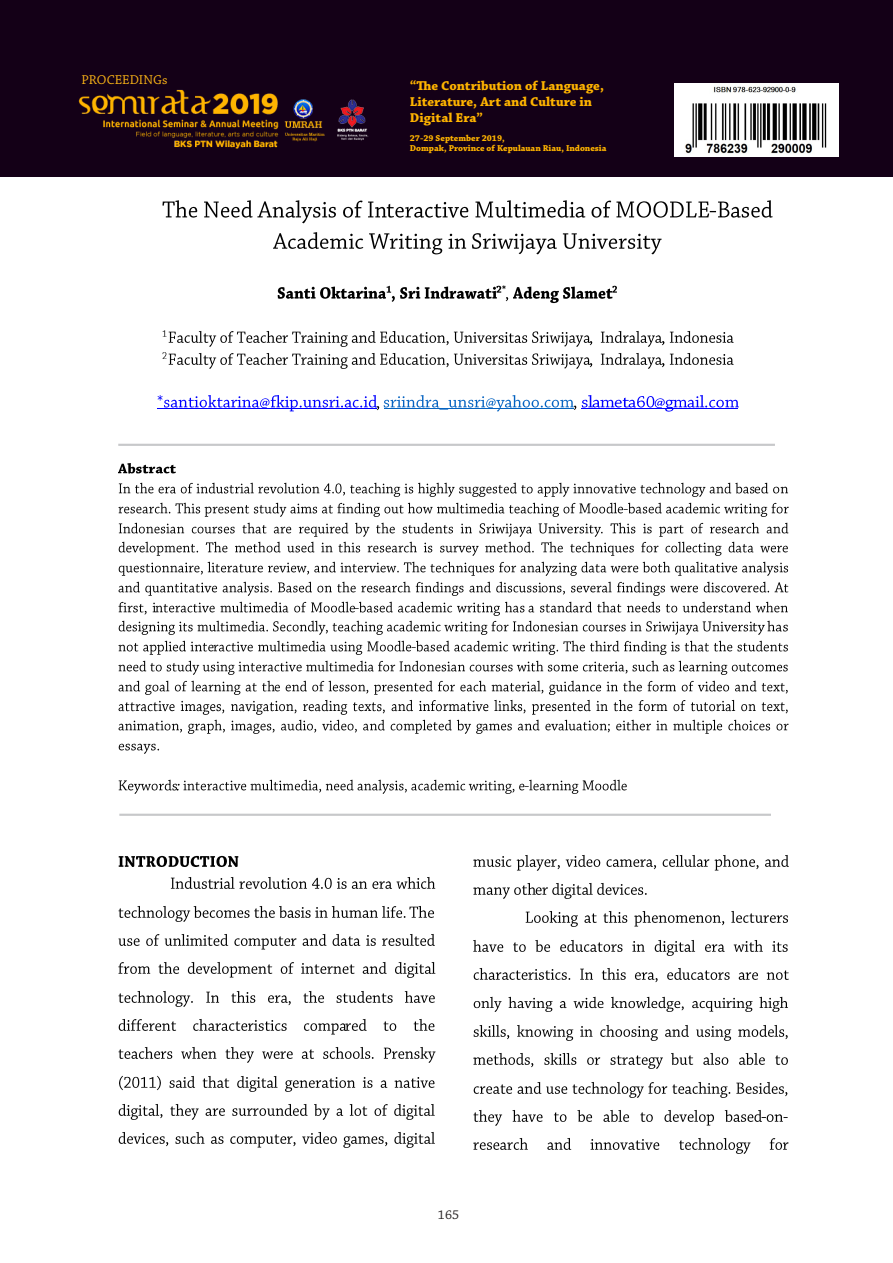
<style>
.page{position:relative;width:893px;height:1263px;background:#fff}
.page>*{position:absolute;margin:0;border:0;box-sizing:border-box;transform-origin:0 0}
.t1{font:700 13.5px/16.2px "Chaparral Pro";color:#ffb400}
.t2{font:13.5px "Chaparral Pro";color:#fbb416}
.t3{font:13.5px "Chaparral Pro";color:#231f20}
.t4{font:700 9px/10.8px "Chaparral Pro";color:#ffb400}
</style>
<div class="page">
<div style="left:0;top:0;width:893px;height:176px;background:#140017"></div>
<img style="left:78px;top:89px;width:291px;height:60px">
<img style="left:674px;top:84px;width:165px;height:73px">
<img style="left:163px;top:200px;width:224px;height:24px">
<img style="left:387px;top:200px;width:323px;height:18px">
<img style="left:710px;top:211px;width:7px;height:2px">
<img style="left:718px;top:200px;width:55px;height:18px">
<img style="left:273px;top:232px;width:194px;height:23px">
<img style="left:472px;top:233px;width:190px;height:22px">
<img style="left:278px;top:286px;width:108px;height:13px">
<svg style="left:386px;top:285px;width:5px;height:8px"></svg>
<img style="left:391px;top:286px;width:106px;height:16px">
<img style="left:496px;top:285px;width:10px;height:10px">
<img style="left:513px;top:286px;width:100px;height:17px">
<svg style="left:612px;top:285px;width:5px;height:10px"></svg>
<svg style="left:162px;top:330px;width:7px;height:7px"></svg>
<img style="left:169px;top:331px;width:420px;height:16px">
<img style="left:589px;top:337px;width:4px;height:9px">
<img style="left:600px;top:331px;width:134px;height:16px">
<img style="left:662px;top:331px;width:11px;height:16px">
<svg style="left:162px;top:352px;width:7px;height:7px"></svg>
<img style="left:169px;top:353px;width:420px;height:16px">
<img style="left:589px;top:359px;width:4px;height:9px">
<img style="left:600px;top:353px;width:134px;height:16px">
<img style="left:662px;top:353px;width:11px;height:16px">
<img style="left:157px;top:395px;width:431px;height:17px">
<img style="left:376px;top:395px;width:11px;height:17px">
<img style="left:573px;top:395px;width:13px;height:17px">
<img style="left:588px;top:395px;width:5px;height:13px">
<img style="left:593px;top:399px;width:8px;height:9px">
<img style="left:601px;top:399px;width:14px;height:9px">
<img style="left:615px;top:396px;width:40px;height:12px">
<img style="left:622px;top:396px;width:13px;height:12px">
<img style="left:655px;top:398px;width:10px;height:10px">
<img style="left:665px;top:399px;width:8px;height:13px">
<img style="left:673px;top:399px;width:14px;height:11px">
<img style="left:687px;top:399px;width:52px;height:9px">
<img style="left:695px;top:395px;width:14px;height:13px">
<hr style="left:157px;top:408px;width:219px;height:1px;background:#00f">
<hr style="left:384px;top:408px;width:189px;height:1px;background:#0563c1">
<hr style="left:581px;top:408px;width:157px;height:1px;background:#00f">
<img style="left:119px;top:463px;width:57px;height:11px">
<img style="left:119px;top:482px;width:636px;height:15px">
<img style="left:755px;top:482px;width:33px;height:12px">
<img style="left:119px;top:502px;width:505px;height:15px">
<img style="left:628px;top:502px;width:161px;height:15px">
<img style="left:119px;top:522px;width:482px;height:15px">
<img style="left:601px;top:522px;width:188px;height:15px">
<img style="left:119px;top:541px;width:220px;height:15px">
<img style="left:339px;top:541px;width:449px;height:15px">
<img style="left:119px;top:561px;width:670px;height:15px">
<img style="left:119px;top:581px;width:423px;height:15px">
<img style="left:542px;top:581px;width:247px;height:15px">
<img style="left:119px;top:601px;width:37px;height:14px">
<img style="left:156px;top:601px;width:199px;height:12px">
<img style="left:359px;top:601px;width:170px;height:15px">
<img style="left:529px;top:601px;width:259px;height:12px">
<img style="left:119px;top:620px;width:580px;height:15px">
<img style="left:702px;top:621px;width:50px;height:11px">
<img style="left:752px;top:621px;width:16px;height:14px">
<img style="left:768px;top:620px;width:20px;height:12px">
<img style="left:119px;top:640px;width:95px;height:15px">
<img style="left:214px;top:640px;width:198px;height:15px">
<img style="left:416px;top:640px;width:372px;height:15px">
<img style="left:119px;top:660px;width:669px;height:15px">
<img style="left:119px;top:680px;width:155px;height:15px">
<img style="left:274px;top:680px;width:514px;height:15px">
<img style="left:119px;top:699px;width:669px;height:16px">
<img style="left:119px;top:719px;width:363px;height:15px">
<img style="left:482px;top:719px;width:307px;height:15px">
<img style="left:119px;top:743px;width:41px;height:11px">
<img style="left:119px;top:779px;width:58px;height:15px">
<img style="left:177px;top:779px;width:348px;height:15px">
<img style="left:529px;top:779px;width:98px;height:15px">
<img style="left:119px;top:855px;width:120px;height:12px">
<img style="left:171px;top:877px;width:265px;height:12px">
<img style="left:119px;top:906px;width:291px;height:16px">
<img style="left:410px;top:906px;width:25px;height:12px">
<img style="left:119px;top:934px;width:316px;height:16px">
<img style="left:119px;top:962px;width:317px;height:16px">
<img style="left:119px;top:991px;width:316px;height:16px">
<img style="left:119px;top:1019px;width:227px;height:16px">
<img style="left:346px;top:1019px;width:89px;height:12px">
<img style="left:119px;top:1047px;width:317px;height:16px">
<img style="left:119px;top:1075px;width:316px;height:17px">
<img style="left:119px;top:1104px;width:316px;height:16px">
<img style="left:119px;top:1132px;width:316px;height:16px">
<img style="left:473px;top:855px;width:316px;height:16px">
<img style="left:473px;top:883px;width:63px;height:16px">
<img style="left:536px;top:883px;width:111px;height:16px">
<img style="left:525px;top:911px;width:263px;height:16px">
<img style="left:473px;top:940px;width:315px;height:16px">
<img style="left:473px;top:968px;width:316px;height:15px">
<img style="left:473px;top:996px;width:315px;height:16px">
<img style="left:473px;top:1025px;width:315px;height:16px">
<img style="left:473px;top:1053px;width:190px;height:16px">
<img style="left:672px;top:1053px;width:116px;height:12px">
<img style="left:473px;top:1082px;width:315px;height:16px">
<img style="left:473px;top:1110px;width:288px;height:16px">
<img style="left:766px;top:1114px;width:17px;height:8px">
<img style="left:473px;top:1138px;width:316px;height:16px">
<hr style="left:119px;top:814px;width:652px;height:2px;background:#c7c8ca">
<hr style="left:118px;top:444px;width:657px;height:2px;background:#c7c8ca">
<p class="t2" style="left:82px;top:72px;width:87px">PROCEEDINGs</p>
<p class="t1" style="left:410px;top:78px;width:196px">“The Contribution of Language,<br>Literature, Art and Culture in<br>Digital Era”</p>
<p class="t4" style="left:410px;top:133px;width:198px">27-29 September 2019,<br>Dompak, Province of Kepulauan Riau, Indonesia</p>
<p class="t3" style="left:438px;top:1207px;width:23px">165</p>
</div>
